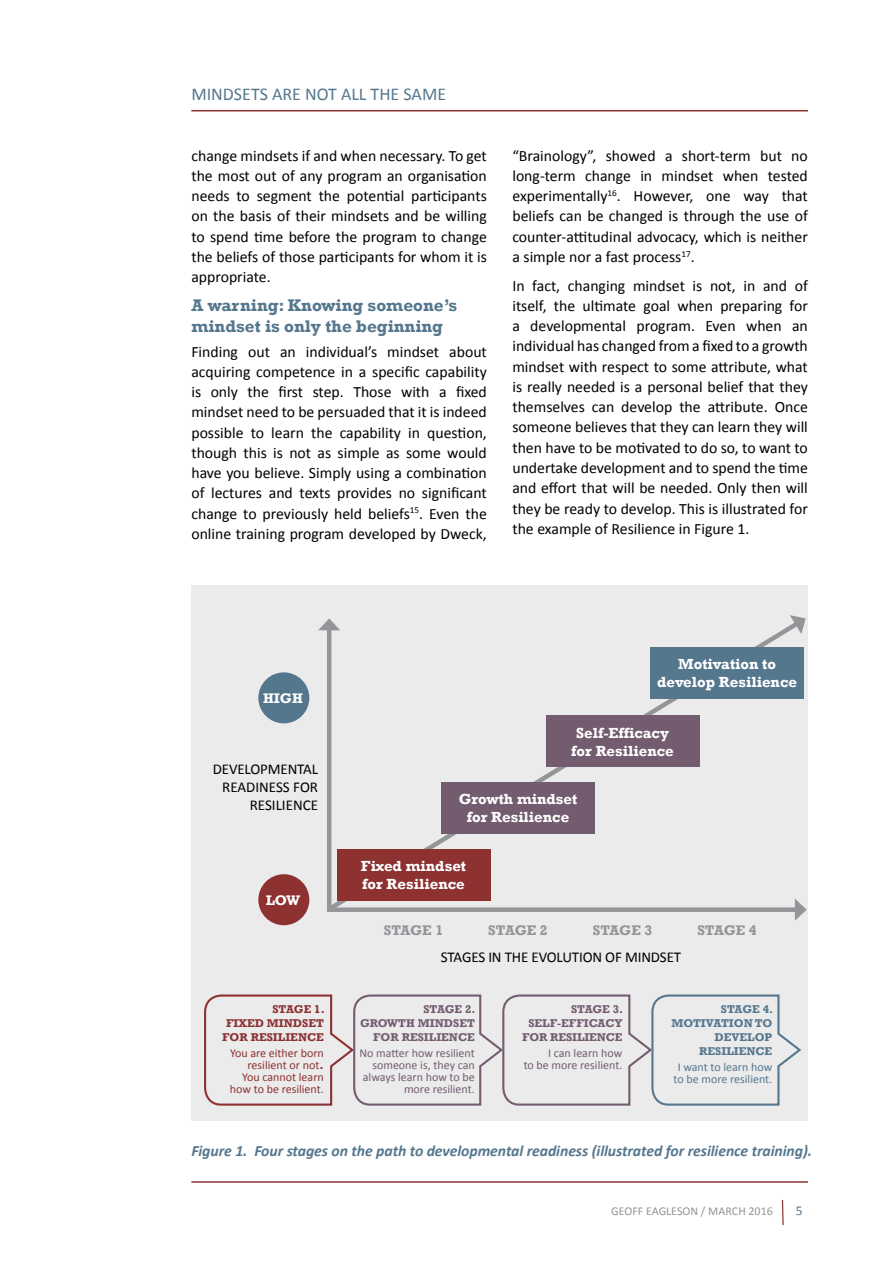
<style>
.page{position:relative;width:893px;height:1263px;background:#fff}
.page>*{position:absolute;margin:0;border:0;box-sizing:border-box;transform-origin:0 0}
.t1{font:18px "Calibri";color:#55778e}
.t2{font:700 17.25px/20.7px "Rockwell";color:#55778e}
.t3{font:15.75px/20.2px "Calibri";color:#000;text-align:justify}
.t4{font:italic 700 15.75px "Calibri";letter-spacing:-.005em;color:#55778e}
.t5{font:700 15px/18px "Rockwell";color:#fff;text-align:center}
.t6{font:15px/18px "Calibri";letter-spacing:-.01em;color:#000}
.t7{font:700 14.25px "Rockwell";letter-spacing:-.03em;color:#939598}
.t8{font:700 14.25px "Rockwell";color:#fff}
.t9{font:13.5px "Calibri";color:#55778e}
.t10{font:12px/12px "Calibri";color:#735c6f;text-align:right}
.t11{font:12px/12px "Calibri";color:#8d3131;text-align:right}
.t12{font:12px/12px "Calibri";color:#55778e;text-align:center}
.t13{font:12px "Calibri";color:#939598}
.t14{font:700 11.55px "Rockwell";color:#735c6f}
.t15{font:700 11.55px "Rockwell";color:#55778e}
.t16{font:700 11.55px "Rockwell";color:#8d3131}
.s1{font-family:"Rockwell";font-weight:700}
</style>
<div class="page">
<hr style="left:191px;top:110px;width:617px;height:1px;background:#8d3131">
<div style="left:191px;top:585px;width:617px;height:535px;background:#ebebec"></div>
<hr style="left:191px;top:1181px;width:617px;height:2px;background:#8d3131">
<svg style="left:318px;top:624px;width:6px;height:6px"></svg>
<svg style="left:795px;top:908px;width:12px;height:13px"></svg>
<svg style="left:324px;top:618px;width:481px;height:296px"></svg>
<svg style="left:790px;top:615px;width:16px;height:19px"></svg>
<div style="left:258px;top:672px;width:51px;height:51px;background:#55778e;border-radius:50%"></div>
<div style="left:258px;top:874px;width:51px;height:51px;background:#8d3131;border-radius:50%"></div>
<div style="left:337px;top:849px;width:153px;height:51px;background:#8d3131"></div>
<div style="left:441px;top:782px;width:154px;height:52px;background:#735c6f"></div>
<div style="left:546px;top:716px;width:153px;height:51px;background:#735c6f"></div>
<div style="left:650px;top:647px;width:154px;height:51px;background:#55778e"></div>
<svg style="left:204px;top:994px;width:597px;height:112px"></svg>
<svg style="left:781px;top:1199px;width:3px;height:27px"></svg>
<p class="t1" style="left:191px;top:82px;width:256px">MINDSETS ARE NOT ALL THE SAME</p>
<p class="t3" style="left:191px;top:145px;width:297px">change mindsets if and when necessary. To get the most out of any program an organisation needs to segment the potential participants on the basis of their mindsets and be willing to spend time before the program to change the beliefs of those participants for whom it is appropriate.</p>
<p class="t2" style="left:191px;top:295px;width:267px">A warning: Knowing someone’s mindset is only the beginning</p>
<p class="t3" style="left:191px;top:340px;width:297px">Finding out an individual’s mindset about acquiring competence in a specific capability is only the first step. Those with a fixed mindset need to be persuaded that it is indeed possible to learn the capability in question, though this is not as simple as some would have you believe. Simply using a combination of lectures and texts provides no significant change to previously held beliefs<sup>15</sup>. Even the online training program developed by Dweck,</p>
<p class="t3" style="left:512px;top:145px;width:297px">“Brainology”, showed a short-term but no long-term change in mindset when tested experimentally<sup>16</sup>. However, one way that beliefs can be changed is through the use of counter-attitudinal advocacy, which is neither a simple nor a fast process<sup>17</sup>.</p>
<p class="t3" style="left:512px;top:275px;width:297px">In fact, changing mindset is not, in and of itself, the ultimate goal when preparing for a developmental program. Even when an individual has changed from a fixed to a growth mindset with respect to some attribute, what is really needed is a personal belief that they themselves can develop the attribute. Once someone believes that they can learn they will then have to be motivated to do so, to want to undertake development and to spend the time and effort that will be needed. Only then will they be ready to develop. This is illustrated for the example of Resilience in Figure 1.</p>
<p class="t8" style="left:263px;top:689px;width:41px">HIGH</p>
<p class="t5" style="left:657px;top:655px;width:141px">Motivation to develop Resilience</p>
<p class="t5" style="left:571px;top:723px;width:104px">Self-Efficacy for Resilience</p>
<p class="t6" style="left:222px;top:759px;width:55px;text-indent:-9px">Developmental<br>Readiness</p>
<p class="t6" style="left:293px;top:777px;width:9px">for</p>
<p class="t6" style="left:250px;top:795px;width:16px">Resilience</p>
<p class="t8" style="left:266px;top:891px;width:36px">LOW</p>
<p class="t16" style="left:272px;top:1002px;width:23px">Stage</p>
<p class="t16" style="left:314px;top:1002px;width:12px">1.</p>
<p class="t16" style="left:226px;top:1016px;width:76px">Fixed Mindse</p>
<p class="t16" style="left:316px;top:1016px;width:9px">t</p>
<p class="t16" style="left:222px;top:1030px;width:37px">fo r Res</p>
<p class="t16" style="left:273px;top:1030px;width:51px">ilience</p>
<p class="t11" style="left:230px;top:1047px;width:95px">You are either born resilient or not<span class="s1">.<br></span>You cannot learn how to be resilient.</p>
<p class="t5" style="left:459px;top:790px;width:120px">Growth mindset for Resilience</p>
<p class="t5" style="left:361px;top:857px;width:107px;text-align:left">Fixed mindset for Resilience</p>
<p class="t7" style="left:384px;top:921px;width:29px">stage</p>
<p class="t7" style="left:435px;top:921px;width:9px">1</p>
<p class="t7" style="left:488px;top:921px;width:29px">stage</p>
<p class="t7" style="left:540px;top:921px;width:9px">2</p>
<p class="t7" style="left:593px;top:921px;width:29px">stage</p>
<p class="t7" style="left:644px;top:921px;width:9px">3</p>
<p class="t6" style="left:441px;top:947px;width:9px">stages</p>
<p class="t6" style="left:488px;top:947px;width:25px">in the</p>
<p class="t6" style="left:531px;top:947px;width:24px">evolution</p>
<p class="t6" style="left:605px;top:947px;width:29px">of mindset</p>
<p class="t7" style="left:697px;top:921px;width:29px">stage</p>
<p class="t7" style="left:749px;top:921px;width:9px">4</p>
<p class="t14" style="left:423px;top:1002px;width:23px">Stage</p>
<p class="t14" style="left:465px;top:1002px;width:12px">2.</p>
<p class="t14" style="left:360px;top:1016px;width:93px">Growth Mindse</p>
<p class="t14" style="left:467px;top:1016px;width:9px">t</p>
<p class="t14" style="left:373px;top:1030px;width:37px">fo r Res</p>
<p class="t14" style="left:424px;top:1030px;width:51px">ilience</p>
<p class="t10" style="left:359px;top:1047px;width:117px">No matter how resilient someone is, they can always learn how to be more resilient.</p>
<p class="t14" style="left:571px;top:1002px;width:23px">Stage</p>
<p class="t14" style="left:613px;top:1002px;width:12px">3.</p>
<p class="t14" style="left:528px;top:1016px;width:42px">Self-eff</p>
<p class="t14" style="left:584px;top:1016px;width:40px">icacy</p>
<p class="t14" style="left:522px;top:1030px;width:37px">fo r Res</p>
<p class="t14" style="left:572px;top:1030px;width:51px">ilience</p>
<p class="t10" style="left:524px;top:1047px;width:100px">I can learn how<br>to be more resilient.</p>
<p class="t15" style="left:721px;top:1002px;width:23px">Stage</p>
<p class="t15" style="left:763px;top:1002px;width:12px">4.</p>
<p class="t15" style="left:671px;top:1016px;width:99px">Motivation to</p>
<p class="t15" style="left:714px;top:1030px;width:59px">develop</p>
<p class="t15" style="left:699px;top:1044px;width:9px">Res</p>
<p class="t15" style="left:721px;top:1044px;width:51px">ilience</p>
<p class="t12" style="left:674px;top:1060px;width:100px">I want to learn how to be more resilient.</p>
<p class="t4" style="left:191px;top:1141px;width:622px">Figure 1. Four stages on the path to developmental readiness (illustrated for resilience training).</p>
<p class="t13" style="left:611px;top:1204px;width:163px">GEOFF EAGLESON / MARCH 2016</p>
<p class="t9" style="left:796px;top:1202px;width:8px">5</p>
</div>
